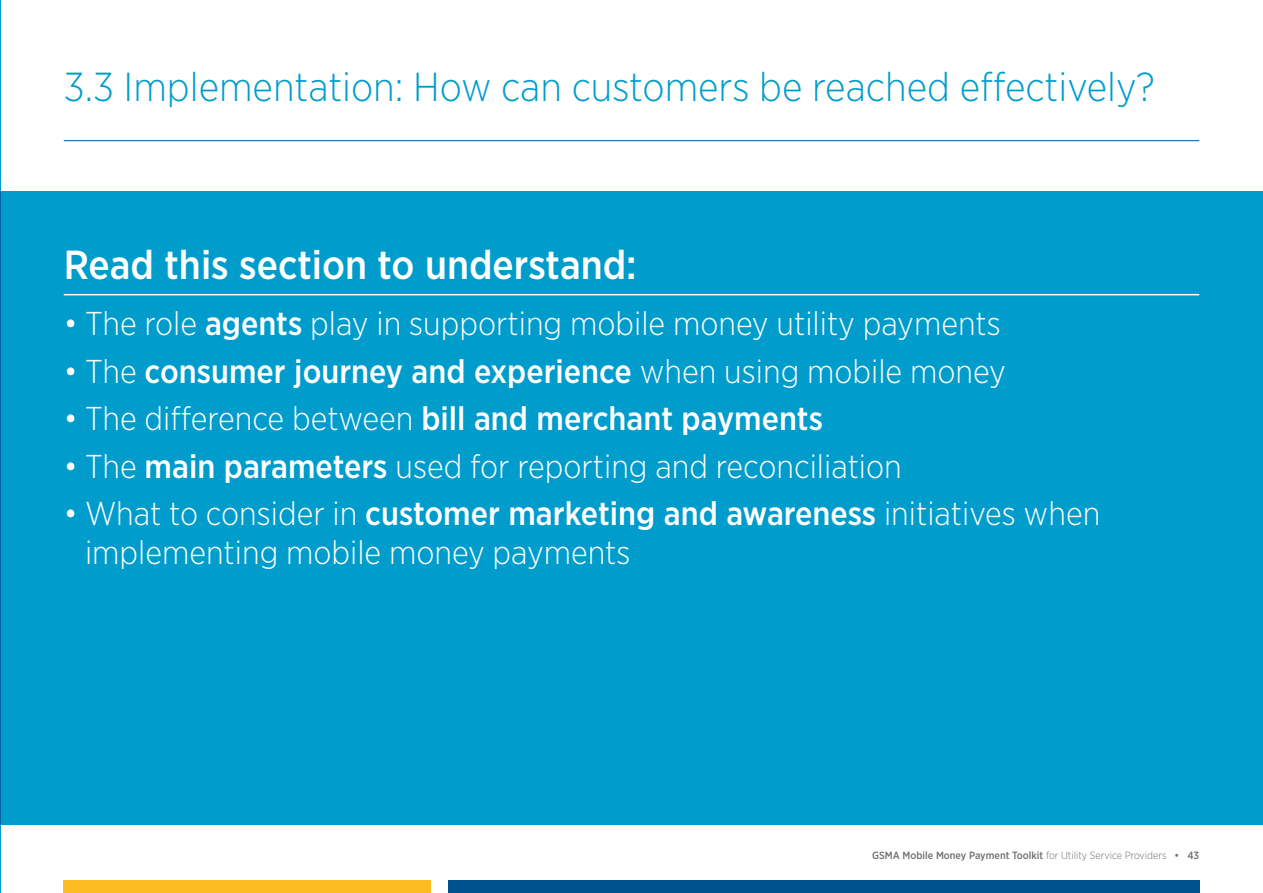
<style>
.page{position:relative;width:1263px;height:893px;background:#fff}
.page>*{position:absolute;margin:0;border:0;box-sizing:border-box;transform-origin:0 0}
.t1{font:300 40.5px "Gotham Narrow";color:#009dcc}
.t2{font:500 40.5px "Gotham Narrow";color:#fff}
.t3{font:300 33px/39px "Gotham Narrow";color:#fff}
.t4{font:500 33px "Gotham Narrow";color:#fff}
.t5{font:500 10.5px "Gotham Narrow";color:#706f6f}
.s1{font-weight:500}
.s2{font-weight:300}
</style>
<div class="page">
<hr style="left:0;top:0;width:1px;height:893px;background:#009dcc">
<div style="left:0;top:191px;width:1263px;height:634px;background:#009dcc"></div>
<hr style="left:64px;top:140px;width:1135px;height:1px;background:#00528d">
<hr style="left:64px;top:294px;width:1135px;height:1px;background:#fff">
<div style="left:448px;top:880px;width:751px;height:13px;background:#00528d"></div>
<div style="left:64px;top:880px;width:367px;height:13px;background:#fbbb21"></div>
<p class="t1" style="left:64px;top:62px;width:1092px">3.3 Implementation: How can customers be reached effectively?</p>
<p class="t2" style="left:64px;top:239px;width:574px">Read this section to understand:</p>
<p class="t3" style="left:64px;top:303px;width:938px">• The role <span class="s1">agents</span> play in supporting mobile money utility payments</p>
<p class="t4" style="left:64px;top:350px;width:943px"><span class="s2">• The</span> consumer journey and experience <span class="s2">when using mobile money</span></p>
<p class="t4" style="left:64px;top:398px;width:761px"><span class="s2">• The difference between</span> bill and merchant payments</p>
<p class="t3" style="left:64px;top:446px;width:839px">• The <span class="s1">main parameters</span> used for reporting and reconciliation</p>
<p class="t3" style="left:85px;top:493px;width:1017px;text-indent:-21px">• What to consider in <span class="s1">customer marketing and awareness</span> initiatives when implementing mobile money payments</p>
<p class="t5" style="left:872px;top:848px;width:329px">GSMA Mobile Money Payment Toolkit <span class="s2">for Utility Service Providers</span> • 43</p>
</div>
